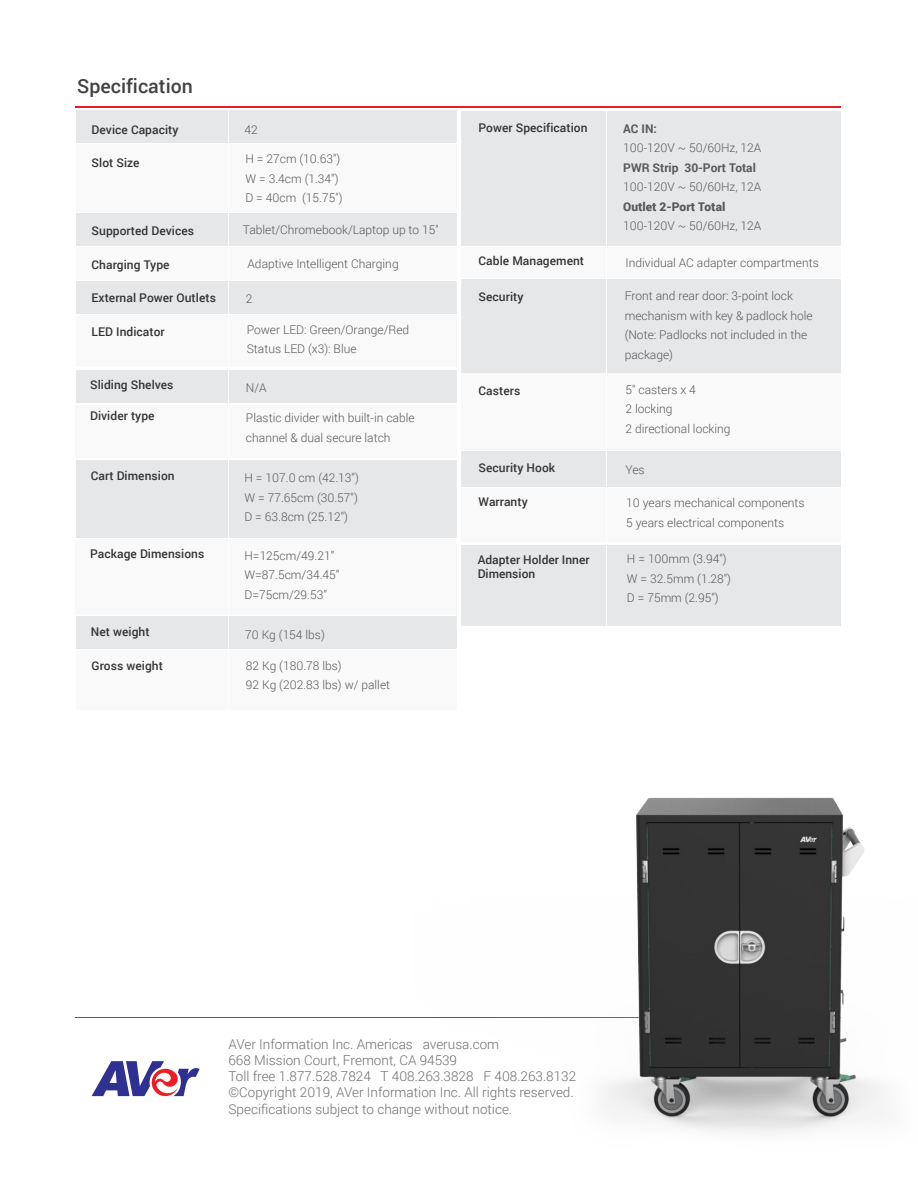
<style>
.page{position:relative;width:918px;height:1188px;background:#fff}
.page>*{position:absolute;margin:0;border:0;box-sizing:border-box;transform-origin:0 0}
.t1{font:500 19.5px "Roboto";color:#414042}
.t2{font:300 13.5px/16.2px "Roboto";color:#6d6e71}
.t3{font:300 12px/19.5px "Roboto";color:#58595b}
.t4{font:500 12px/14.4px "Roboto";letter-spacing:.005em;color:#333}
.t5{font:700 12px "Roboto";color:#58595b}
.t6{font:900 12px "Roboto";color:#58595b}
</style>
<div class="page">
<hr style="left:76px;top:1018px;width:765px;height:1px;background:#ed1c24">
<img style="left:413px;top:797px;width:471px;height:335px">
<div style="left:458px;top:111px;width:383px;height:134px;background:#e6e7e8"></div>
<div style="left:458px;top:247px;width:383px;height:31px;background:#f9f9f9"></div>
<div style="left:458px;top:279px;width:383px;height:93px;background:#e6e7e8"></div>
<div style="left:458px;top:374px;width:383px;height:76px;background:#f9f9f9"></div>
<div style="left:458px;top:451px;width:383px;height:36px;background:#e6e7e8"></div>
<div style="left:458px;top:488px;width:383px;height:54px;background:#f9f9f9"></div>
<div style="left:458px;top:545px;width:383px;height:81px;background:#e6e7e8"></div>
<svg style="left:92px;top:1061px;width:108px;height:36px"></svg>
<div style="left:76px;top:111px;width:382px;height:32px;background:#e6e7e8"></div>
<div style="left:76px;top:145px;width:382px;height:67px;background:#f9f9f9"></div>
<div style="left:76px;top:213px;width:382px;height:33px;background:#e6e7e8"></div>
<div style="left:76px;top:247px;width:382px;height:33px;background:#f9f9f9"></div>
<div style="left:76px;top:281px;width:382px;height:32px;background:#e6e7e8"></div>
<div style="left:76px;top:315px;width:382px;height:52px;background:#f9f9f9"></div>
<div style="left:76px;top:370px;width:382px;height:32px;background:#e6e7e8"></div>
<div style="left:75px;top:405px;width:383px;height:52px;background:#f9f9f9"></div>
<div style="left:76px;top:460px;width:382px;height:78px;background:#e6e7e8"></div>
<div style="left:75px;top:539px;width:383px;height:76px;background:#f9f9f9"></div>
<div style="left:76px;top:617px;width:382px;height:32px;background:#e6e7e8"></div>
<div style="left:76px;top:650px;width:382px;height:60px;background:#f9f9f9"></div>
<hr style="left:76px;top:106px;width:765px;height:2px;background:#ed1c24">
<hr style="left:457px;top:111px;width:4px;height:611px;background:#fff">
<hr style="left:228px;top:111px;width:1px;height:611px;background:#fff">
<hr style="left:606px;top:111px;width:1px;height:611px;background:#fff">
<h1 class="t1" style="left:77px;top:72px;width:117px">Specification</h1>
<p class="t4" style="left:92px;top:122px;width:88px">Device Capacity</p>
<p class="t4" style="left:92px;top:155px;width:50px">Slot Size</p>
<p class="t4" style="left:92px;top:223px;width:104px">Supported Devices</p>
<p class="t4" style="left:92px;top:257px;width:79px">Charging Type</p>
<p class="t4" style="left:92px;top:290px;width:126px">External Power Outlets</p>
<p class="t4" style="left:92px;top:324px;width:75px">LED Indicator</p>
<p class="t4" style="left:90px;top:377px;width:85px">Sliding Shelves</p>
<p class="t4" style="left:90px;top:409px;width:66px">Divider type</p>
<p class="t4" style="left:91px;top:469px;width:85px">Cart Dimension</p>
<p class="t4" style="left:90px;top:546px;width:116px">Package Dimensions</p>
<p class="t3" style="left:244px;top:119px;width:15px">42</p>
<p class="t3" style="left:245px;top:149px;width:99px">H = 27cm (10.63'')<br>W = 3.4cm (1.34”)<br>D = 40cm (15.75'')</p>
<p class="t3" style="left:243px;top:219px;width:197px">Tablet/Chromebook/Laptop up to 15''</p>
<p class="t3" style="left:247px;top:254px;width:153px">Adaptive Intelligent Charging</p>
<p class="t3" style="left:246px;top:289px;width:8px">2</p>
<p class="t3" style="left:247px;top:320px;width:164px">Power LED: Green/Orange/Red<br>Status LED (x3): Blue</p>
<p class="t3" style="left:246px;top:377px;width:22px">N/A</p>
<p class="t3" style="left:246px;top:408px;width:170px">Plastic divider with built-in cable channel &amp; dual secure latch</p>
<p class="t3" style="left:244px;top:468px;width:116px;text-align:justify">H = 107.0 cm (42.13")<br>W = 77.65cm (30.57")<br>D = 63.8cm (25.12")</p>
<p class="t3" style="left:244px;top:545px;width:96px">H=125cm/49.21”<br>W=87.5cm/34.45”<br>D=75cm/29.53”</p>
<p class="t4" style="left:479px;top:120px;width:111px">Power Specification</p>
<p class="t4" style="left:479px;top:253px;width:107px">Cable Management</p>
<p class="t4" style="left:479px;top:289px;width:46px">Security</p>
<p class="t4" style="left:479px;top:383px;width:43px">Casters</p>
<p class="t4" style="left:479px;top:460px;width:78px">Security Hook</p>
<p class="t4" style="left:479px;top:494px;width:51px">Warranty</p>
<p class="t4" style="left:478px;top:552px;width:113px">Adapter Holder Inner<br>Dimension</p>
<p class="t5" style="left:623px;top:120px;width:35px">AC IN:</p>
<p class="t3" style="left:623px;top:138px;width:140px">100-120V ~ 50/60Hz, 12A</p>
<p class="t5" style="left:623px;top:159px;width:134px">PWR Strip 30-Port Total</p>
<p class="t3" style="left:623px;top:177px;width:140px">100-120V ~ 50/60Hz, 12A</p>
<p class="t6" style="left:623px;top:198px;width:104px">Outlet 2-Port Total</p>
<p class="t3" style="left:623px;top:216px;width:140px">100-120V ~ 50/60Hz, 12A</p>
<p class="t3" style="left:625px;top:253px;width:195px">Individual AC adapter compartments</p>
<p class="t3" style="left:625px;top:286px;width:190px">Front and rear door: 3-point lock mechanism with key &amp; padlock hole (Note: Padlocks not included in the package)</p>
<p class="t3" style="left:625px;top:380px;width:107px">5" casters x 4<br>2 locking<br>2 directional locking</p>
<p class="t3" style="left:625px;top:459px;width:21px">Yes</p>
<p class="t3" style="left:626px;top:493px;width:180px">10 years mechanical components<br>5 years electrical components</p>
<p class="t3" style="left:627px;top:549px;width:106px">H = 100mm (3.94")<br>W = 32.5mm (1.28")<br>D = 75mm (2.95")</p>
<p class="t4" style="left:91px;top:624px;width:60px">Net weight</p>
<p class="t4" style="left:92px;top:658px;width:73px">Gross weight</p>
<p class="t3" style="left:245px;top:624px;width:81px">70 Kg (154 lbs)</p>
<p class="t3" style="left:246px;top:656px;width:146px">82 Kg (180.78 lbs)<br>92 Kg (202.83 lbs) w/ pallet</p>
<p class="t2" style="left:229px;top:1036px;width:349px">AVer Information Inc. Americas averusa.com<br>668 Mission Court, Fremont, CA 94539<br>Toll free 1.877.528.7824 T 408.263.3828 F 408.263.8132 ©Copyright 2019, AVer Information Inc. All rights reserved.<br>Specifications subject to change without notice.</p>
</div>
